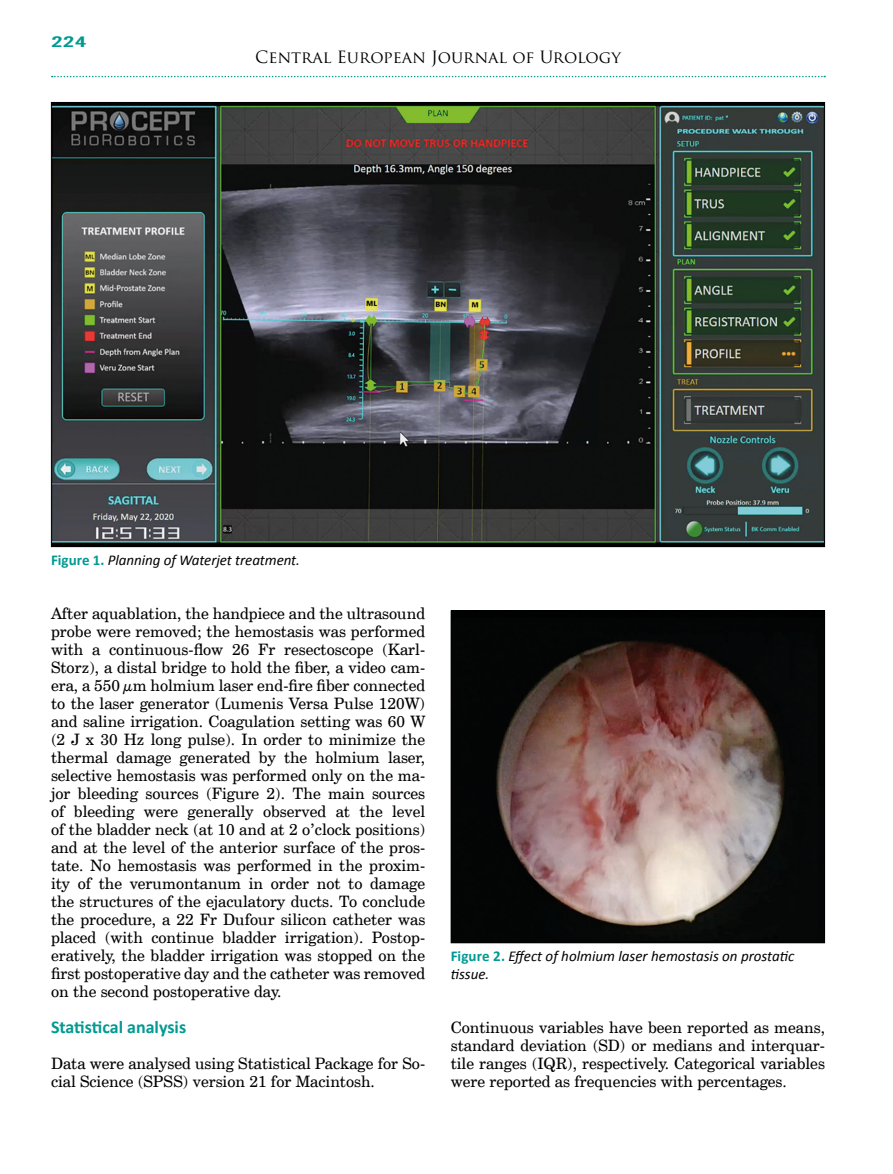
<style>
.page{position:relative;width:893px;height:1174px;background:#fff}
.page>*{position:absolute;margin:0;border:0;box-sizing:border-box;transform-origin:0 0}
.t1{font:700 18px "Calibri";color:#009a93}
.t2{font:16.5px "Trajan Pro";color:#000}
.t3{font:15.75px/18px "Cent Schbook EU";color:#000;text-align:justify}
.t4{font:italic 15px/18px "Calibri";letter-spacing:-.005em;color:#000}
.t5{font:15px "Alternate Gothic No 2 EU";color:#009a93;scale:2 1}
.s1{font-weight:700;font-style:normal;color:#009a93}
</style>
<div class="page">
<svg style="left:52px;top:76px;width:773px;height:1px"></svg>
<img style="left:53px;top:104px;width:770px;height:441px">
<img style="left:453px;top:612px;width:370px;height:329px">
<div style="left:451px;top:610px;width:374px;height:333px;border:1px solid #000"></div>
<p class="t5" style="left:51px;top:33px;width:19px">224</p>
<p class="t2" style="left:255px;top:47px;width:367px">Central European Journal of Urology</p>
<p class="t4" style="left:51px;top:550px;width:250px"><span class="s1">Figure 1.</span> Planning of Waterjet treatment.</p>
<p class="t3" style="left:51px;top:605px;width:376px">After aquablation, the handpiece and the ultrasound probe were removed; the hemostasis was performed with a continuous-flow 26 Fr resectoscope (Karl-Storz), a distal bridge to hold the fiber, a video cam&shy;era, a 550 µm holmium laser end-fire fiber connected to the laser generator (Lumenis Versa Pulse 120W) and saline irrigation. Coagulation setting was 60 W (2 J x 30 Hz long pulse). In order to minimize the thermal damage generated by the holmium laser, selective hemostasis was performed only on the ma&shy;jor bleeding sources (Figure 2). The main sources of bleeding were generally observed at the level of the bladder neck (at 10 and at 2 o’clock positions) and at the level of the anterior surface of the pros&shy;tate. No hemostasis was performed in the proxim&shy;ity of the verumontanum in order not to damage the structures of the ejaculatory ducts. To conclude the procedure, a 22 Fr Dufour silicon catheter was placed (with continue bladder irrigation). Postop&shy;eratively, the bladder irrigation was stopped on the first postoperative day and the catheter was removed on the second postoperative day.</p>
<p class="t1" style="left:51px;top:1015px;width:137px">Statistical analysis</p>
<p class="t3" style="left:51px;top:1055px;width:376px">Data were analysed using Statistical Package for So&shy;cial Science (SPSS) version 21 for Macintosh.</p>
<p class="t4" style="left:451px;top:946px;width:345px"><span class="s1">Figure 2.</span> Effect of holmium laser hemostasis on prostatic tissue.</p>
<p class="t3" style="left:451px;top:1019px;width:376px">Continuous variables have been reported as means, standard deviation (SD) or medians and interquar&shy;tile ranges (IQR), respectively. Categorical variables were reported as frequencies with percentages.</p>
</div>
